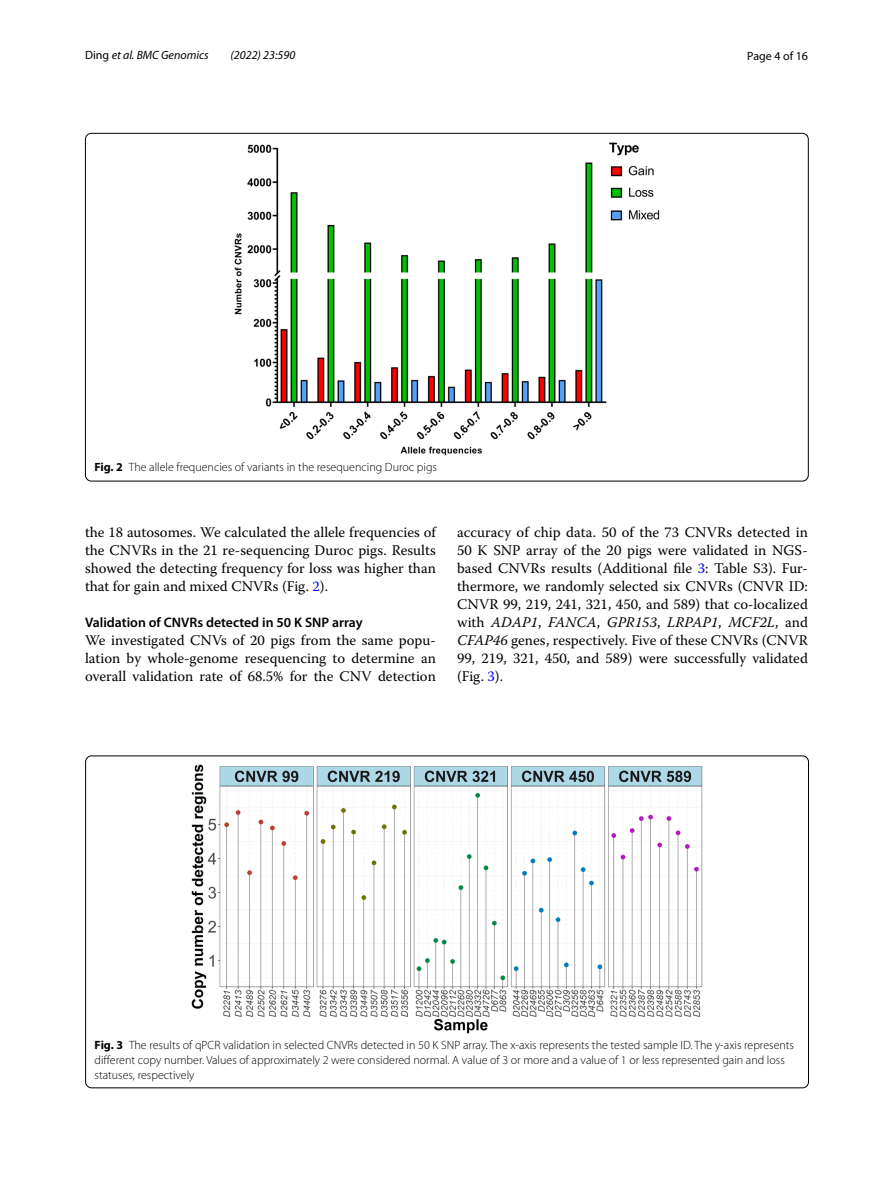
<style>
.page{position:relative;width:893px;height:1187px;background:#fff}
.page>*{position:absolute;margin:0;border:0;box-sizing:border-box;transform-origin:0 0}
.t1{font:14.7px/18px "Warnock Pro";color:#000;text-align:justify}
.t2{font:600 13.8px "Myriad Pro";color:#000}
.t3{font:300 12px/15px "Myriad Pro";color:#000}
.t4{font:italic 12px "Myriad Pro";color:#000}
.t5{font:12px "Myriad Pro";color:#000}
.s1{font-style:normal}
.s2{font-weight:700}
.s3{color:#00f}
.s4{font-style:italic}
</style>
<div class="page">
<img style="left:234px;top:142px;width:425px;height:313px">
<img style="left:192px;top:764px;width:510px;height:269px">
<p class="t4" style="left:85px;top:48px;width:125px"><span class="s1">Ding</span> et al. BMC Genomics</p>
<p class="t4" style="left:231px;top:48px;width:66px">(2022) 23:590</p>
<p class="t5" style="left:747px;top:48px;width:62px">Page 4 of 16</p>
<p class="t3" style="left:94px;top:459px;width:344px"><span class="s2">Fig. 2</span> The allele frequencies of variants in the resequencing Duroc pigs</p>
<p class="t1" style="left:85px;top:522px;width:352px">the 18 autosomes. We calculated the allele frequencies of the CNVRs in the 21 re-sequencing Duroc pigs. Results showed the detecting frequency for loss was higher than that for gain and mixed CNVRs (Fig. <span class="s3">2</span>).</p>
<p class="t2" style="left:85px;top:613px;width:279px">Validation of CNVRs detected in 50 K SNP array</p>
<p class="t1" style="left:85px;top:630px;width:352px">We investigated CNVs of 20 pigs from the same popu&shy;lation by whole-genome resequencing to determine an overall validation rate of 68.5% for the CNV detection</p>
<p class="t1" style="left:457px;top:522px;width:352px">accuracy of chip data. 50 of the 73 CNVRs detected in 50 K SNP array of the 20 pigs were validated in NGS&shy;based CNVRs results (Additional file <span class="s3">3</span>: Table S3). Fur&shy;thermore, we randomly selected six CNVRs (CNVR ID:<br>CNVR 99, 219, 241, 321, 450, and 589) that co-localized with <span class="s4">ADAP1</span>, <span class="s4">FANCA</span>, <span class="s4">GPR153</span>, <span class="s4">LRPAP1</span>, <span class="s4">MCF2L</span>, and <span class="s4">CFAP46</span> genes, respectively. Five of these CNVRs (CNVR 99, 219, 321, 450, and 589) were successfully validated (Fig. <span class="s3">3</span>).</p>
<p class="t3" style="left:95px;top:1037px;width:701px"><span class="s2">Fig. 3</span> The results of qPCR validation in selected CNVRs detected in 50 K SNP array. The x-axis represents the tested sample ID. The y-axis represents different copy number. Values of approximately 2 were considered normal. A value of 3 or more and a value of 1 or less represented gain and loss statuses, respectively</p>
</div>
